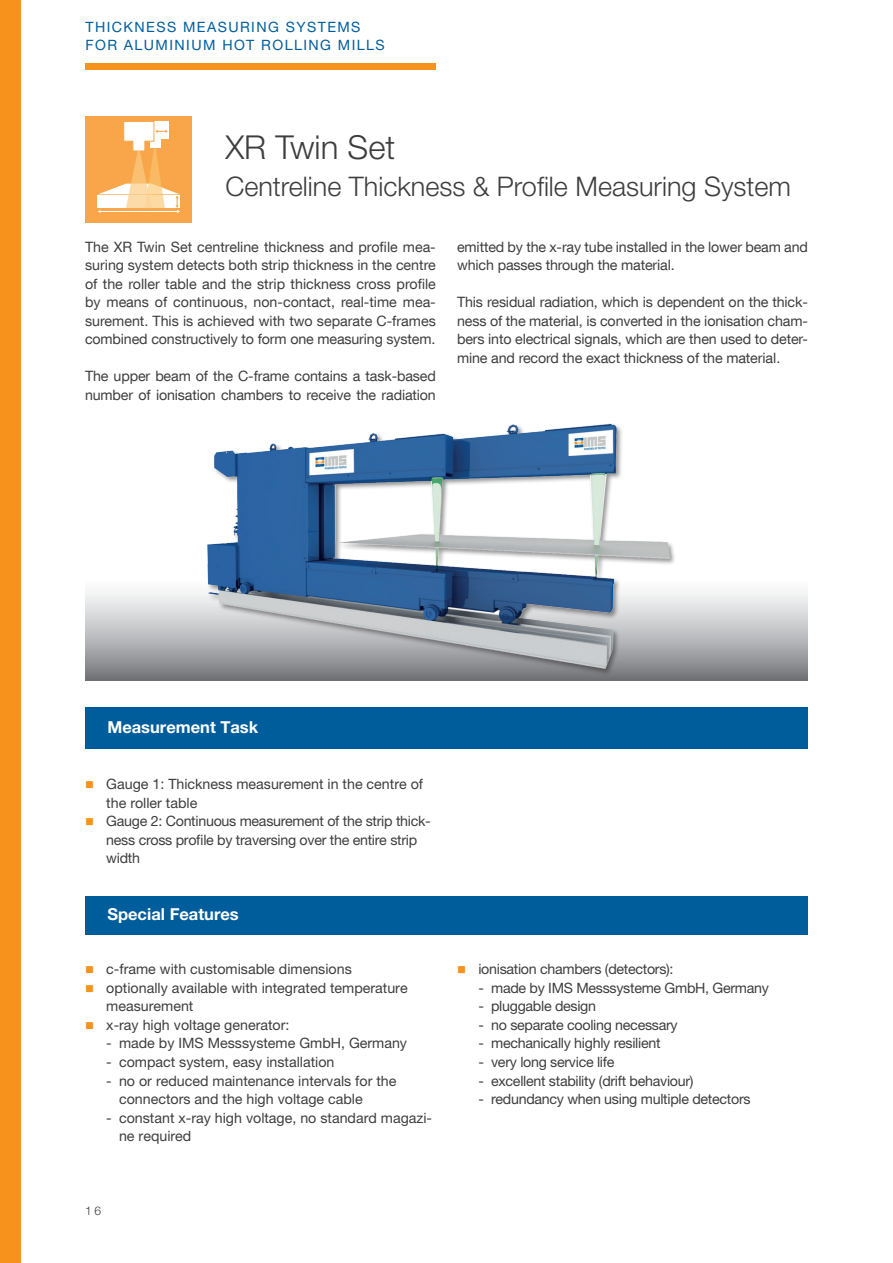
<style>
.page{position:relative;width:893px;height:1263px;background:#fff}
.page>*{position:absolute;margin:0;border:0;box-sizing:border-box;transform-origin:0 0}
.t1{font:300 33px "Helvetica Neue LT Pro";color:#3e3e3f}
.t2{font:300 27px "Helvetica Neue LT Pro";color:#3e3e3f}
.t3{font:700 16.5px "Helvetica Neue LT Pro";color:#fff}
.t4{font:14.25px/18.5px "Helvetica Neue LT Com";letter-spacing:-.01em;color:#3e3e3f;text-align:justify}
.t5{font:14.25px/18.6px "Helvetica Neue LT Pro";letter-spacing:-.02em;color:#3e3e3f}
.t6{font:14.25px/18.6px "Helvetica Neue LT Pro";color:#3e3e3f}
.t7{font:14.25px/18px "Helvetica Neue LT Pro";letter-spacing:.1em;color:#005d9c}
.t8{font:300 12px "Helvetica Neue LT Pro";color:#3e3e3f}
</style>
<div class="page">
<div style="left:85px;top:64px;width:351px;height:6px;background:#f7931d"></div>
<div style="left:0;top:0;width:21px;height:1263px;background:#f7931d"></div>
<div style="left:86px;top:116px;width:106px;height:106px;background:#f9a64a"></div>
<svg style="left:98px;top:121px;width:82px;height:92px"></svg>
<img style="left:189px;top:423px;width:497px;height:252px">
<div style="left:85px;top:707px;width:723px;height:41px;background:#005d9c"></div>
<div style="left:85px;top:896px;width:723px;height:38px;background:#005d9c"></div>
<p class="t7" style="left:85px;top:18px;width:301px">THICKNESS MEASURING SYSTEMS<br>FOR ALUMINIUM HOT ROLLING MILLS</p>
<h1 class="t1" style="left:225px;top:127px;width:171px">XR Twin Set</h1>
<h2 class="t2" style="left:225px;top:170px;width:567px">Centreline Thickness &amp; Profile Measuring System</h2>
<p class="t4" style="left:85px;top:237px;width:352px">The XR Twin Set centreline thickness and profile mea&shy;suring system detects both strip thickness in the centre of the roller table and the strip thickness cross profile by means of continuous, non-contact, real-time mea&shy;surement. This is achieved with two separate C-frames combined constructively to form one measuring system.</p>
<p class="t4" style="left:85px;top:367px;width:352px">The upper beam of the C-frame contains a task-based number of ionisation chambers to receive the radiation</p>
<p class="t4" style="left:457px;top:237px;width:352px">emitted by the x-ray tube installed in the lower beam and which passes through the material.</p>
<p class="t4" style="left:457px;top:293px;width:352px">This residual radiation, which is dependent on the thick&shy;ness of the material, is converted in the ionisation cham&shy;bers into electrical signals, which are then used to deter&shy;mine and record the exact thickness of the material.</p>
<p class="t3" style="left:107px;top:716px;width:152px">Measurement Task</p>
<p class="t5" style="left:106px;top:774px;width:326px">Gauge 1: Thickness measurement in the centre of the roller table<br>Gauge 2: Continuous measurement of the strip thick&shy;ness cross profile by traversing over the entire strip width</p>
<p class="t3" style="left:107px;top:904px;width:133px">Special Features</p>
<p class="t6" style="left:106px;top:960px;width:303px">c-frame with customisable dimensions optionally available with integrated temperature measurement<br>x-ray high voltage generator:</p>
<p class="t6" style="left:106px;top:1034px;width:302px">- made by IMS Messsysteme GmbH, Germany</p>
<p class="t6" style="left:106px;top:1052px;width:230px">- compact system, easy installation</p>
<p class="t6" style="left:119px;top:1071px;width:279px;text-indent:-13px">- no or reduced maintenance intervals for the connectors and the high voltage cable</p>
<p class="t6" style="left:119px;top:1108px;width:315px;text-indent:-13px">- constant x-ray high voltage, no standard magazi&shy;ne required</p>
<p class="t8" style="left:85px;top:1203px;width:17px">16</p>
<p class="t5" style="left:478px;top:960px;width:197px">ionisation chambers (detectors):</p>
<p class="t5" style="left:478px;top:978px;width:292px">- made by IMS Messsysteme GmbH, Germany</p>
<p class="t5" style="left:478px;top:997px;width:119px">- pluggable design</p>
<p class="t5" style="left:478px;top:1015px;width:201px">- no separate cooling necessary</p>
<p class="t5" style="left:478px;top:1034px;width:184px">- mechanically highly resilient</p>
<p class="t5" style="left:478px;top:1052px;width:138px">- very long service life</p>
<p class="t5" style="left:478px;top:1071px;width:217px">- excellent stability (drift behaviour)</p>
<p class="t5" style="left:478px;top:1089px;width:274px">- redundancy when using multiple detectors</p>
</div>
